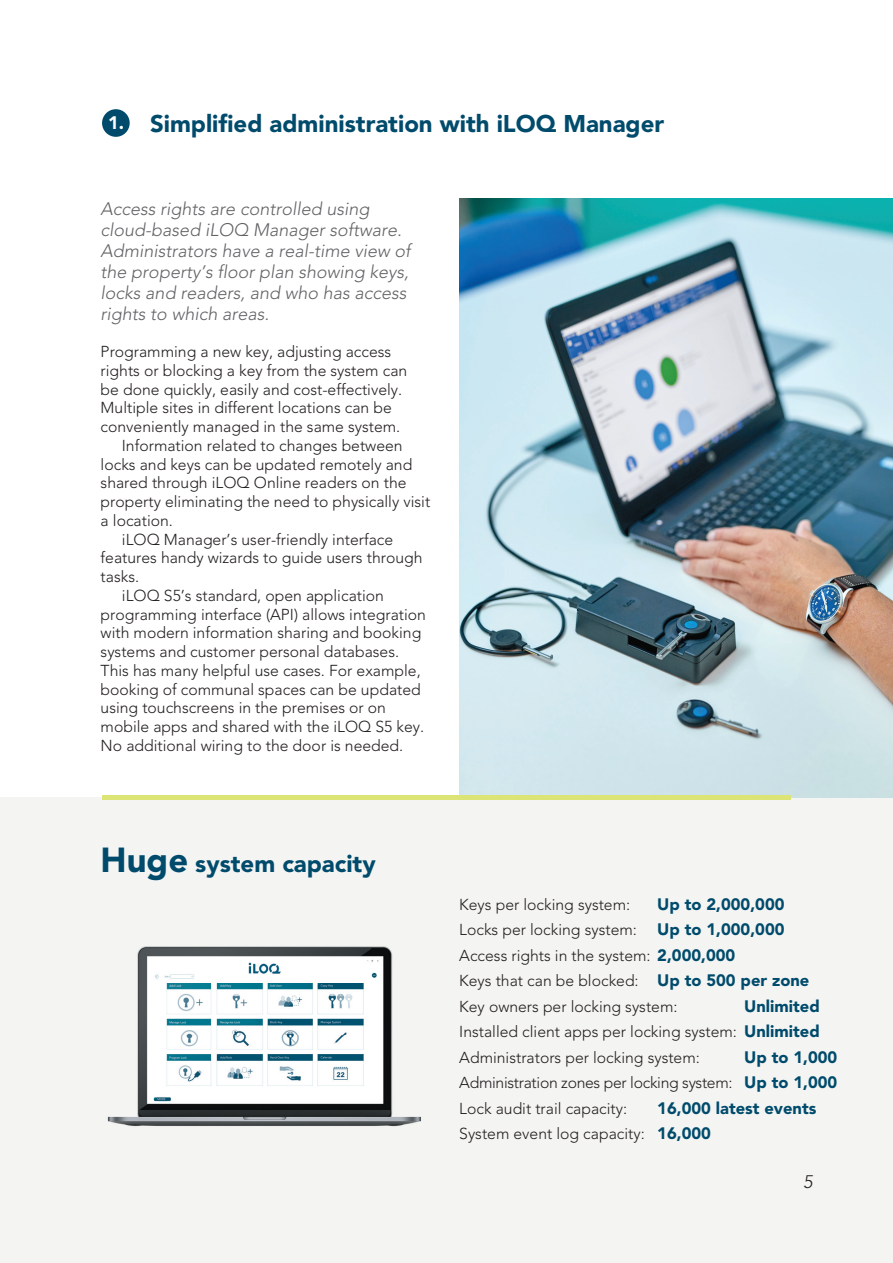
<style>
.page{position:relative;width:893px;height:1263px;background:#fff}
.page>*{position:absolute;margin:0;border:0;box-sizing:border-box;transform-origin:0 0}
.t1{font:900 24px "Avenir LT Std";color:#004b6c}
.t2{font:italic 300 18px/21px "Avenir LT Std";color:#636366}
.t3{font:900 18px "Avenir LT Std";color:#fff}
.t4{font:italic 300 18px "Avenir LT Std";color:#231f20}
.t5{font:900 16.5px "Avenir LT Std";color:#004b6c}
.t6{font:300 15.75px/25.5px "Avenir LT Std";color:#231f20}
.t7{font:300 15.75px/25.5px "Avenir LT Std";letter-spacing:-.02em;color:#231f20}
.s1{font-size:34.5px}
.s2{font-weight:900;font-size:16.5px;color:#004b6c}
</style>
<div class="page">
<div style="left:0;top:798px;width:893px;height:465px;background:#f4f4f2"></div>
<img style="left:107px;top:946px;width:314px;height:181px">
<img style="left:459px;top:198px;width:434px;height:600px">
<hr style="left:102px;top:795px;width:689px;height:4px;background:#dbe474">
<div style="left:102px;top:109px;width:28px;height:28px;background:#004b6c;border-radius:50%"></div>
<p class="t3" style="left:108px;top:111px;width:17px">1.</p>
<h1 class="t1" style="left:150px;top:109px;width:516px">Simplified administration with iLOQ Manager</h1>
<p class="t2" style="left:101px;top:199px;width:311px">Access rights are controlled using cloud-based iLOQ Manager software.<br>Administrators have a real-time view of the property’s floor plan showing keys, locks and readers, and who has access rights to which areas.</p>
<p class="t6" style="left:101px;top:339px;width:292px">Programming a new key, adjusting access</p>
<p class="t6" style="left:101px;top:358px;width:308px">rights or blocking a key from the system can</p>
<p class="t6" style="left:101px;top:376px;width:303px">be done quickly, easily and cost-effectively.</p>
<p class="t6" style="left:101px;top:395px;width:293px">Multiple sites in different locations can be</p>
<p class="t6" style="left:101px;top:414px;width:301px">conveniently managed in the same system.</p>
<p class="t6" style="left:122px;top:433px;width:282px">Information related to changes between</p>
<p class="t6" style="left:101px;top:451px;width:313px">locks and keys can be updated remotely and</p>
<p class="t6" style="left:101px;top:470px;width:307px">shared through iLOQ Online readers on the</p>
<p class="t6" style="left:101px;top:489px;width:331px">property eliminating the need to physically visit</p>
<p class="t6" style="left:101px;top:508px;width:74px">a location.</p>
<p class="t6" style="left:122px;top:526px;width:273px">iLOQ Manager’s user-friendly interface</p>
<p class="t6" style="left:101px;top:545px;width:323px">features handy wizards to guide users through</p>
<p class="t6" style="left:101px;top:564px;width:40px">tasks.</p>
<p class="t6" style="left:122px;top:583px;width:264px">iLOQ S5’s standard, open application</p>
<p class="t6" style="left:101px;top:601px;width:327px">programming interface (API) allows integration</p>
<p class="t6" style="left:101px;top:620px;width:322px">with modern information sharing and booking</p>
<p class="t6" style="left:101px;top:639px;width:300px">systems and customer personal databases.</p>
<p class="t6" style="left:101px;top:658px;width:322px">This has many helpful use cases. For example,</p>
<p class="t6" style="left:101px;top:676px;width:322px">booking of communal spaces can be updated</p>
<p class="t6" style="left:101px;top:695px;width:287px">using touchscreens in the premises or on</p>
<p class="t6" style="left:101px;top:714px;width:325px">mobile apps and shared with the iLOQ S5 key.</p>
<p class="t6" style="left:101px;top:733px;width:304px">No additional wiring to the door is needed.</p>
<h1 class="t1" style="left:101px;top:849px;width:277px"><span class="s1">Huge</span> system capacity</h1>
<p class="t6" style="left:459px;top:891px;width:172px">Keys per locking system:</p>
<p class="t5" style="left:657px;top:894px;width:129px">Up to 2,000,000</p>
<p class="t6" style="left:459px;top:917px;width:352px">Locks per locking system: <span class="s2">Up to 1,000,000<br></span>Access rights in the system: <span class="s2">2,000,000<br></span>Keys that can be blocked: <span class="s2">Up to 500 per zone </span>Key owners per locking system:</p>
<p class="t5" style="left:744px;top:996px;width:77px">Unlimited</p>
<p class="t6" style="left:459px;top:1019px;width:362px">Installed client apps per locking system: <span class="s2">Unlimited<br></span>Administrators per locking system:</p>
<p class="t5" style="left:744px;top:1047px;width:95px">Up to 1,000</p>
<p class="t7" style="left:459px;top:1070px;width:380px">Administration zones per locking system: <span class="s2">Up to 1,000<br></span>Lock audit trail capacity:</p>
<p class="t5" style="left:657px;top:1098px;width:161px">16,000 latest events</p>
<p class="t6" style="left:459px;top:1121px;width:253px">System event log capacity: <span class="s2">16,000</span></p>
<p class="t4" style="left:803px;top:1171px;width:11px">5</p>
</div>
